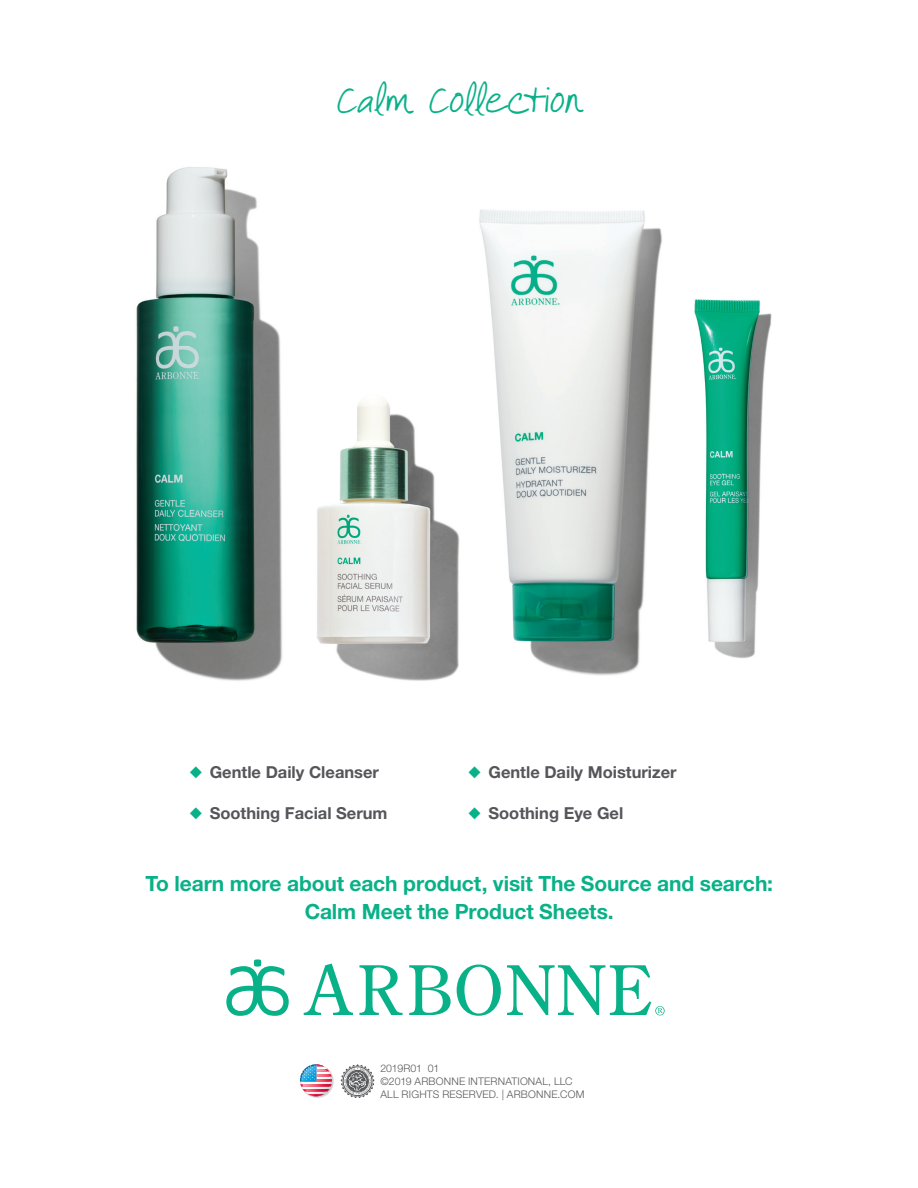
<style>
.page{position:relative;width:918px;height:1188px;background:#fff}
.page>*{position:absolute;margin:0;border:0;box-sizing:border-box;transform-origin:0 0}
.CenteredHeader{font:37.5px "It Aint Rocket Science Pro";color:#09b188}
.CenteredHeader-2{font:700 21px/28.2px "Helvetica Neue LT Pro";letter-spacing:-.005em;color:#09b188;text-align:center}
.t1{font:700 16.5px "Helvetica Neue LT Pro";color:#55565a}
.t2{font:300 10.5px/12.6px "Helvetica Neue LT Pro";letter-spacing:.02em;color:#57585a}
.s1{color:#09b188}
</style>
<div class="page">
<svg style="left:304px;top:964px;width:49px;height:51px"></svg>
<svg style="left:359px;top:965px;width:44px;height:50px"></svg>
<svg style="left:409px;top:965px;width:42px;height:50px"></svg>
<svg style="left:457px;top:965px;width:44px;height:51px"></svg>
<svg style="left:507px;top:965px;width:158px;height:50px"></svg>
<svg style="left:226px;top:959px;width:63px;height:57px"></svg>
<svg style="left:341px;top:1064px;width:33px;height:34px"></svg>
<svg style="left:301px;top:1065px;width:33px;height:33px"></svg>
<div style="left:301px;top:1065px;width:32px;height:32px;background:#d4d5d7;border-radius:50%"></div>
<div style="left:301px;top:1066px;width:32px;height:31px;background:#ccb1ba;border-radius:50%"></div>
<svg style="left:302px;top:1066px;width:31px;height:31px"></svg>
<svg style="left:300px;top:1064px;width:32px;height:32px"></svg>
<img style="left:694px;top:299px;width:78px;height:359px">
<img style="left:317px;top:399px;width:143px;height:282px">
<img style="left:479px;top:209px;width:183px;height:467px">
<img style="left:136px;top:167px;width:146px;height:514px">
<p class="CenteredHeader" style="left:337px;top:77px;width:247px">Calm Collection</p>
<p class="t1" style="left:190px;top:761px;width:191px"><span class="s1">◆</span> Gentle Daily Cleanser</p>
<p class="t1" style="left:190px;top:802px;width:200px"><span class="s1">◆</span> Soothing Facial Serum</p>
<p class="t1" style="left:468px;top:761px;width:210px"><span class="s1">◆</span> Gentle Daily Moisturizer</p>
<p class="t1" style="left:468px;top:802px;width:156px"><span class="s1">◆</span> Soothing Eye Gel</p>
<p class="CenteredHeader-2" style="left:145px;top:869px;width:629px">To learn more about each product, visit The Source and search:<br>Calm Meet the Product Sheets.</p>
<p class="t2" style="left:380px;top:1062px;width:206px">2019R01 01<br>©2019 ARBONNE INTERNATIONAL, LLC<br>ALL RIGHTS RESERVED. | ARBONNE.COM</p>
</div>
